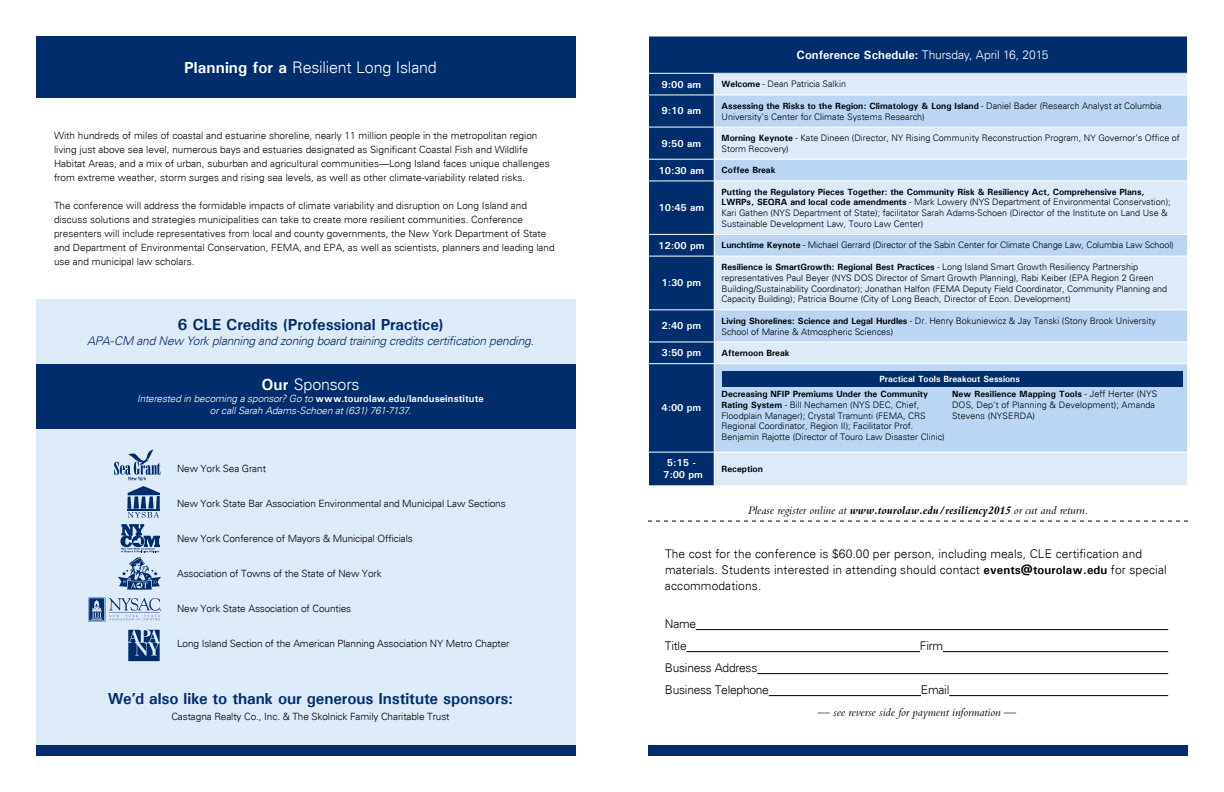
<style>
.page{position:relative;width:1224px;height:792px;background:#fff}
.page>*{position:absolute;margin:0;border:0;box-sizing:border-box;transform-origin:0 0}
.t1{font:700 16px "Univers";letter-spacing:-.01em;color:#002e6d}
.t2{font:300 16px "Univers";letter-spacing:-.01em;color:#fff}
.t3{font:300 12px/16px "Univers";letter-spacing:.01em;color:#000}
.t4{font:italic 12px "Bembo";color:#000}
.t5{font:italic 300 12px "Univers";letter-spacing:-.02em;color:#002e6d}
.t6{font:300 12px/22px "Univers";letter-spacing:-.02em;color:#000}
.t7{font:300 12px "Univers";letter-spacing:-.01em;color:#fff}
.t8{font:300 10px/14px "Univers";color:#000}
.t9{font:italic 300 10px/12px "Univers";letter-spacing:-.01em;color:#fff;text-align:center}
.t10{font:700 10px/12px "Univers";color:#fff;text-align:center}
.t11{font:300 9px/10.8px "Univers";color:#000}
.t12{font:700 9px "Univers";color:#000}
.t13{font:700 9px "Univers";color:#fff}
.s1{font-weight:700}
.s2{font-weight:700;font-style:normal}
</style>
<div class="page">
<div style="left:36px;top:429px;width:540px;height:317px;background:#ddeaf8"></div>
<div style="left:36px;top:36px;width:540px;height:62px;background:#002e6d"></div>
<div style="left:36px;top:364px;width:540px;height:65px;background:#002e6d"></div>
<div style="left:36px;top:300px;width:540px;height:64px;background:#ddeaf8"></div>
<div style="left:36px;top:746px;width:540px;height:10px;background:#002e6d"></div>
<div style="left:648px;top:746px;width:540px;height:10px;background:#002e6d"></div>
<div style="left:715px;top:74px;width:472px;height:411px;background:#ddeaf8"></div>
<svg style="left:715px;top:95px;width:472px;height:357px;background:#cadff4"></svg>
<hr style="left:714px;top:94px;width:474px;height:1px;background:#fff">
<hr style="left:714px;top:127px;width:474px;height:1px;background:#fff">
<hr style="left:714px;top:159px;width:474px;height:1px;background:#fff">
<hr style="left:714px;top:180px;width:474px;height:1px;background:#fff">
<hr style="left:714px;top:234px;width:474px;height:1px;background:#fff">
<hr style="left:714px;top:256px;width:474px;height:1px;background:#fff">
<hr style="left:714px;top:309px;width:474px;height:1px;background:#fff">
<hr style="left:714px;top:341px;width:474px;height:1px;background:#fff">
<svg style="left:648px;top:74px;width:67px;height:412px;background:#0e3975"></svg>
<hr style="left:714px;top:363px;width:474px;height:1px;background:#fff">
<hr style="left:714px;top:452px;width:474px;height:1px;background:#fff">
<hr style="left:714px;top:485px;width:474px;height:1px;background:#fff">
<hr style="left:714px;top:364px;width:1px;height:88px;background:#fff">
<hr style="left:714px;top:453px;width:1px;height:32px;background:#fff">
<div style="left:722px;top:371px;width:460px;height:15px;background:#002e6d"></div>
<svg style="left:648px;top:521px;width:540px;height:1px"></svg>
<div style="left:648px;top:36px;width:540px;height:37px;background:#002e6d"></div>
<div style="left:648px;top:36px;width:540px;height:38px;border:1px solid #fff"></div>
<hr style="left:696px;top:629px;width:472px;height:1px;background:#000">
<hr style="left:686px;top:651px;width:234px;height:1px;background:#000">
<hr style="left:943px;top:651px;width:225px;height:1px;background:#000">
<hr style="left:757px;top:673px;width:411px;height:1px;background:#000">
<hr style="left:769px;top:695px;width:152px;height:1px;background:#000">
<hr style="left:949px;top:695px;width:219px;height:1px;background:#000">
<svg style="left:88px;top:597px;width:73px;height:25px"></svg>
<svg style="left:118px;top:524px;width:43px;height:66px"></svg>
<svg style="left:128px;top:630px;width:32px;height:31px"></svg>
<svg style="left:114px;top:450px;width:47px;height:68px"></svg>
<h1 class="t2" style="left:184px;top:57px;width:254px"><span class="s1">Planning for a</span> Resilient Long Island</h1>
<p class="t8" style="left:54px;top:129px;width:497px">With hundreds of miles of coastal and estuarine shoreline, nearly 11 million people in the metropolitan region living just above sea level, numerous bays and estuaries designated as Significant Coastal Fish and Wildlife Habitat Areas, and a mix of urban, suburban and agricultural communities—Long Island faces unique challenges from extreme weather, storm surges and rising sea levels, as well as other climate-variability related risks.</p>
<p class="t8" style="left:54px;top:199px;width:502px">The conference will address the formidable impacts of climate variability and disruption on Long Island and discuss solutions and strategies municipalities can take to create more resilient communities. Conference presenters will include representatives from local and county governments, the New York Department of State and Department of Environmental Conservation, FEMA, and EPA, as well as scientists, planners and leading land use and municipal law scholars.</p>
<h1 class="t1" style="left:177px;top:315px;width:268px">6 CLE Credits (Professional Practice)</h1>
<h2 class="t5" style="left:87px;top:333px;width:448px">APA-CM and New York planning and zoning board training credits certification pending.</h2>
<h1 class="t2" style="left:261px;top:375px;width:100px"><span class="s1">Our</span> Sponsors</h1>
<p class="t9" style="left:137px;top:393px;width:348px">Interested in becoming a sponsor? Go to <span class="s2">www.tourolaw.edu/landuseinstitute </span>or call Sarah Adams-Schoen at (631) 761-7137.</p>
<p class="t8" style="left:177px;top:461px;width:90px">New York Sea Grant</p>
<p class="t8" style="left:177px;top:496px;width:330px">New York State Bar Association Environmental and Municipal Law Sections</p>
<p class="t8" style="left:177px;top:531px;width:237px">New York Conference of Mayors &amp; Municipal Officials</p>
<p class="t8" style="left:177px;top:566px;width:206px">Association of Towns of the State of New York</p>
<p class="t8" style="left:177px;top:601px;width:176px">New York State Association of Counties</p>
<p class="t8" style="left:177px;top:636px;width:334px">Long Island Section of the American Planning Association NY Metro Chapter</p>
<h1 class="t1" style="left:108px;top:688px;width:407px">We’d also like to thank our generous Institute sponsors:</h1>
<p class="t8" style="left:171px;top:709px;width:280px">Castagna Realty Co., Inc. &amp; The Skolnick Family Charitable Trust</p>
<h2 class="t7" style="left:797px;top:48px;width:253px"><span class="s1">Conference Schedule:</span> Thursday, April 16, 2015</h2>
<p class="t10" style="left:662px;top:78px;width:41px">9:00 am</p>
<p class="t11" style="left:722px;top:79px;width:126px"><span class="s1">Welcome</span> - Dean Patricia Salkin</p>
<p class="t10" style="left:662px;top:105px;width:41px">9:10 am</p>
<p class="t11" style="left:722px;top:100px;width:442px"><span class="s1">Assessing the Risks to the Region: Climatology &amp; Long Island</span> - Daniel Bader (Research Analyst at Columbia<br>University’s Center for Climate Systems Research)</p>
<p class="t10" style="left:662px;top:137px;width:41px">9:50 am</p>
<p class="t11" style="left:722px;top:132px;width:460px"><span class="s1">Morning Keynote</span> - Kate Dineen (Director, NY Rising Community Reconstruction Program, NY Governor’s Office of<br>Storm Recovery)</p>
<p class="t10" style="left:659px;top:164px;width:47px">10:30 am</p>
<p class="t12" style="left:722px;top:164px;width:55px">Coffee Break</p>
<p class="t10" style="left:659px;top:201px;width:47px">10:45 am</p>
<p class="t11" style="left:722px;top:186px;width:451px"><span class="s1">Putting the Regulatory Pieces Together: the Community Risk &amp; Resiliency Act, Comprehensive Plans, LWRPs, SEQRA and local code amendments</span> - Mark Lowery (NYS Department of Environmental Conservation); Kari Gathen (NYS Department of State); facilitator Sarah Adams-Schoen (Director of the Institute on Land Use &amp; Sustainable Development Law, Touro Law Center)</p>
<p class="t10" style="left:658px;top:239px;width:48px">12:00 pm</p>
<p class="t11" style="left:722px;top:240px;width:454px"><span class="s1">Lunchtime Keynote</span> - Michael Gerrard (Director of the Sabin Center for Climate Change Law, Columbia Law School)</p>
<p class="t10" style="left:661px;top:277px;width:41px">1:30 pm</p>
<p class="t11" style="left:722px;top:261px;width:447px"><span class="s1">Resilience is SmartGrowth: Regional Best Practices</span> - Long Island Smart Growth Resiliency Partnership representatives Paul Beyer (NYS DOS Director of Smart Growth Planning), Rabi Keiber (EPA Region 2 Green Building/Sustainability Coordinator); Jonathan Halfon (FEMA Deputy Field Coordinator, Community Planning and Capacity Building); Patricia Bourne (City of Long Beach, Director of Econ. Development)</p>
<p class="t10" style="left:661px;top:320px;width:41px">2:40 pm</p>
<p class="t11" style="left:722px;top:315px;width:436px"><span class="s1">Living Shorelines: Science and Legal Hurdles</span> - Dr. Henry Bokuniewicz &amp; Jay Tanski (Stony Brook University<br>School of Marine &amp; Atmospheric Sciences)</p>
<p class="t10" style="left:661px;top:347px;width:41px">3:50 pm</p>
<p class="t12" style="left:722px;top:347px;width:70px">Afternoon Break</p>
<p class="t10" style="left:661px;top:402px;width:41px">4:00 pm</p>
<p class="t13" style="left:880px;top:373px;width:142px">Practical Tools Breakout Sessions</p>
<p class="t11" style="left:722px;top:388px;width:225px"><span class="s1">Decreasing NFIP Premiums Under the Community Rating System</span> - Bill Nechamen (NYS DEC, Chief, Floodplain Manager); Crystal Tramunti (FEMA, CRS Regional Coordinator, Region II); Facilitator Prof.<br>Benjamin Rajotte (Director of Touro Law Disaster Clinic)</p>
<p class="t11" style="left:952px;top:389px;width:207px"><span class="s1">New Resilience Mapping Tools</span> - Jeff Herter (NYS<br>DOS, Dep’t of Planning &amp; Development); Amanda<br>Stevens (NYSERDA)</p>
<p class="t10" style="left:663px;top:457px;width:41px">5:15 -<br>7:00 pm</p>
<p class="t12" style="left:722px;top:463px;width:43px">Reception</p>
<h2 class="t4" style="left:748px;top:503px;width:342px">Please register online at <span class="s1">www.tourolaw.edu/resiliency2015</span> or cut and return.</h2>
<h2 class="t3" style="left:665px;top:546px;width:503px">The cost for the conference is $60.00 per person, including meals, CLE certification and materials. Students interested in attending should contact <span class="s1">events@tourolaw.edu</span> for special accommodations.</h2>
<h2 class="t6" style="left:665px;top:613px;width:33px">Name<br>Title</h2>
<h2 class="t3" style="left:920px;top:638px;width:25px">Firm</h2>
<h2 class="t6" style="left:665px;top:657px;width:105px">Business Address<br>Business Telephone</h2>
<h2 class="t3" style="left:921px;top:682px;width:30px">Email</h2>
<h2 class="t4" style="left:818px;top:706px;width:200px">— see reverse side for payment information —</h2>
</div>
